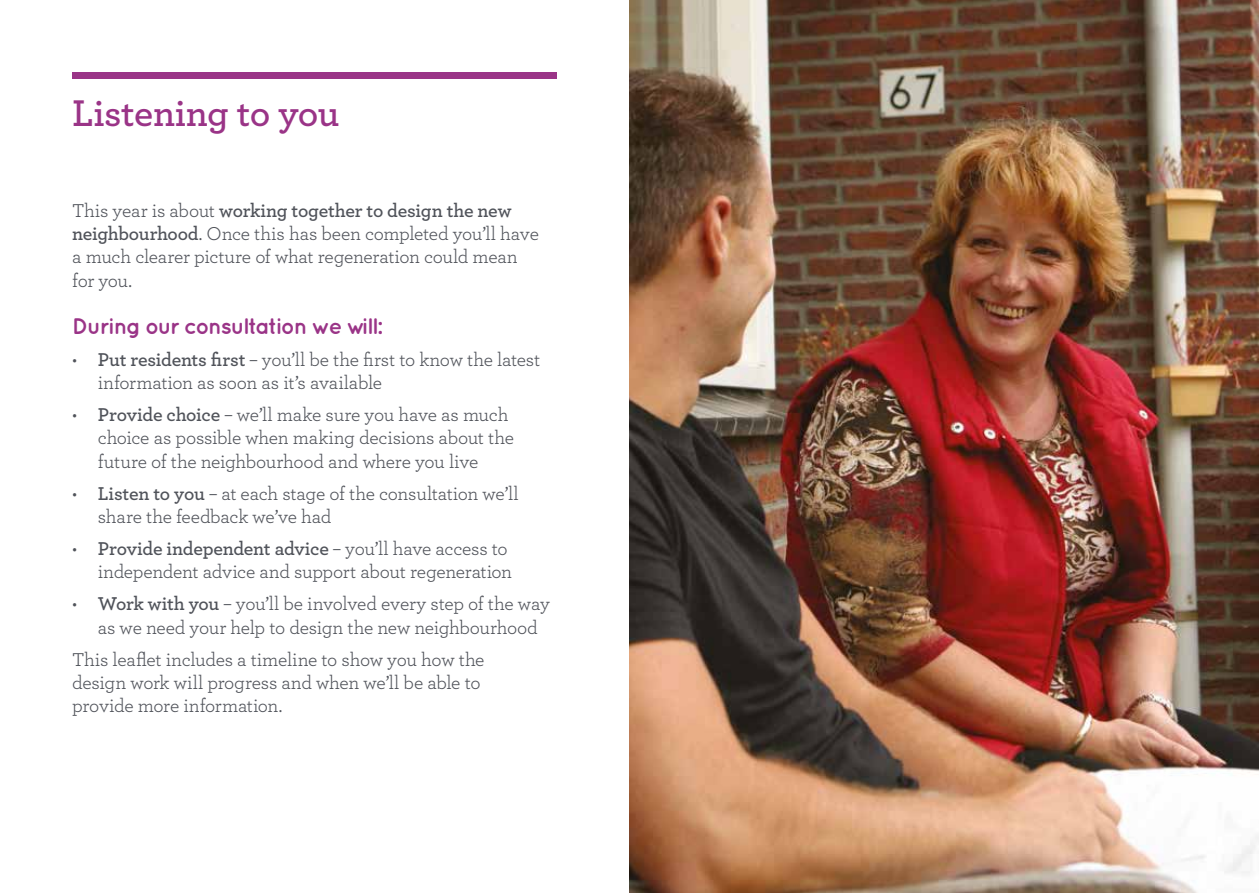
<style>
.page{position:relative;width:1259px;height:893px;background:#fff}
.page>*{position:absolute;margin:0;border:0;box-sizing:border-box;transform-origin:0 0}
.t1{font:600 39px "Archer";letter-spacing:-.015em;color:#9a3487}
.t2{font:700 22.5px "Quicksand";letter-spacing:-.055em;color:#9a3487}
.t3{font:19.5px/23.4px "Archer";letter-spacing:-.015em;color:#50535a}
.s1{font-weight:600}
</style>
<div class="page">
<div style="left:72px;top:72px;width:485px;height:7px;background:#9a3487"></div>
<img style="left:629px;top:0;width:630px;height:893px">
<h1 class="t1" style="left:72px;top:84px;width:269px">Listening to you</h1>
<p class="t3" style="left:72px;top:197px;width:468px">This year is about <span class="s1">working together to design the new neighbourhood</span>. Once this has been completed you’ll have a much clearer picture of what regeneration could mean for you.</p>
<p class="t2" style="left:72px;top:312px;width:311px">During our consultation we will:</p>
<p class="t3" style="left:98px;top:347px;width:444px;text-indent:-26px">• <span class="s1">Put residents first</span> – you’ll be the first to know the latest information as soon as it’s available</p>
<p class="t3" style="left:98px;top:402px;width:418px;text-indent:-26px">• <span class="s1">Provide choice</span> – we’ll make sure you have as much choice as possible when making decisions about the future of the neighbourhood and where you live</p>
<p class="t3" style="left:98px;top:481px;width:422px;text-indent:-26px">• <span class="s1">Listen to you</span> – at each stage of the consultation we’ll share the feedback we’ve had</p>
<p class="t3" style="left:72px;top:536px;width:441px;text-align:right">• <span class="s1">Provide independent advice</span> – you’ll have access to independent advice and support about regeneration</p>
<p class="t3" style="left:98px;top:591px;width:453px;text-indent:-26px">• <span class="s1">Work with you</span> – you’ll be involved every step of the way as we need your help to design the new neighbourhood</p>
<p class="t3" style="left:72px;top:646px;width:414px">This leaflet includes a timeline to show you how the design work will progress and when we’ll be able to provide more information.</p>
</div>
